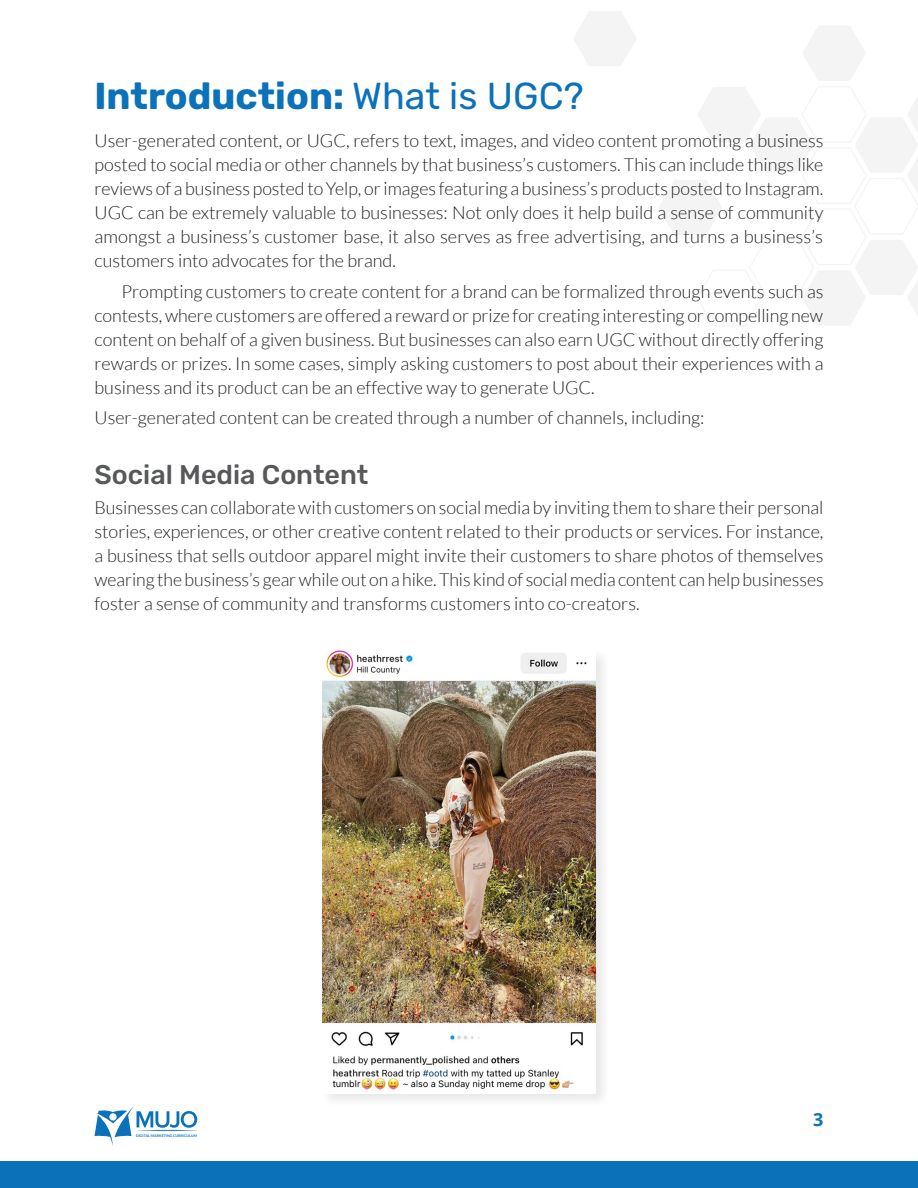
<style>
.page{position:relative;width:918px;height:1188px;background:#fff}
.page>*{position:absolute;margin:0;border:0;box-sizing:border-box;transform-origin:0 0}
.Head_2{font:700 37.5px "Rubik";color:#0b72ba}
.Head_3{font:500 27px "Rubik";color:#57585a}
.Body_Copy{font:300 18px/24px "Lato";color:#231f20;text-align:justify}
.Body_copy_indent{font:300 18px/24px "Lato";color:#231f20;text-align:justify}
.Body_Copy_2{font:300 18px "Lato";color:#231f20}
.t1{font:700 18px "Open Sans";color:#0b72ba}
.t2{font:700 3.6px "Lato";color:#0b72ba}
.s1{font-weight:400}
</style>
<div class="page">
<div style="left:0;top:1161px;width:918px;height:27px;background:#0b72ba"></div>
<svg style="left:94px;top:1106px;width:103px;height:40px"></svg>
<svg style="left:574px;top:11px;width:62px;height:55px"></svg>
<svg style="left:659px;top:26px;width:259px;height:300px"></svg>
<div style="left:321px;top:648px;width:289px;height:460px;background:#231f20;opacity:.1"></div>
<img style="left:323px;top:650px;width:272px;height:444px">
<p class="Head_2" style="left:94px;top:75px;width:491px">Introduction: <span class="s1">What is UGC?</span></p>
<p class="Body_Copy" style="left:94px;top:128px;width:730px">User-generated content, or UGC, refers to text, images, and video content promoting a business posted to social media or other channels by that business’s customers. This can include things like reviews of a business posted to Yelp, or images featuring a business’s products posted to Instagram.<br>UGC can be extremely valuable to businesses: Not only does it help build a sense of community amongst a business’s customer base, it also serves as free advertising, and turns a business’s customers into advocates for the brand.</p>
<p class="Body_copy_indent" style="left:94px;top:279px;width:730px;text-indent:27px">Prompting customers to create content for a brand can be formalized through events such as contests, where customers are offered a reward or prize for creating interesting or compelling new content on behalf of a given business. But businesses can also earn UGC without directly offering rewards or prizes. In some cases, simply asking customers to post about their experiences with a business and its product can be an effective way to generate UGC.</p>
<p class="Body_Copy_2" style="left:94px;top:408px;width:612px">User-generated content can be created through a number of channels, including:</p>
<p class="Head_3" style="left:94px;top:459px;width:275px">Social Media Content</p>
<p class="Body_Copy" style="left:94px;top:496px;width:731px">Businesses can collaborate with customers on social media by inviting them to share their personal stories, experiences, or other creative content related to their products or services. For instance, a business that sells outdoor apparel might invite their customers to share photos of themselves wearing the business’s gear while out on a hike. This kind of social media content can help businesses foster a sense of community and transforms customers into co-creators.</p>
<p class="t2" style="left:136px;top:1133px;width:63px">DIGITAL MARKETING CURRICULUM</p>
<p class="t1" style="left:813px;top:1107px;width:12px">3</p>
</div>
